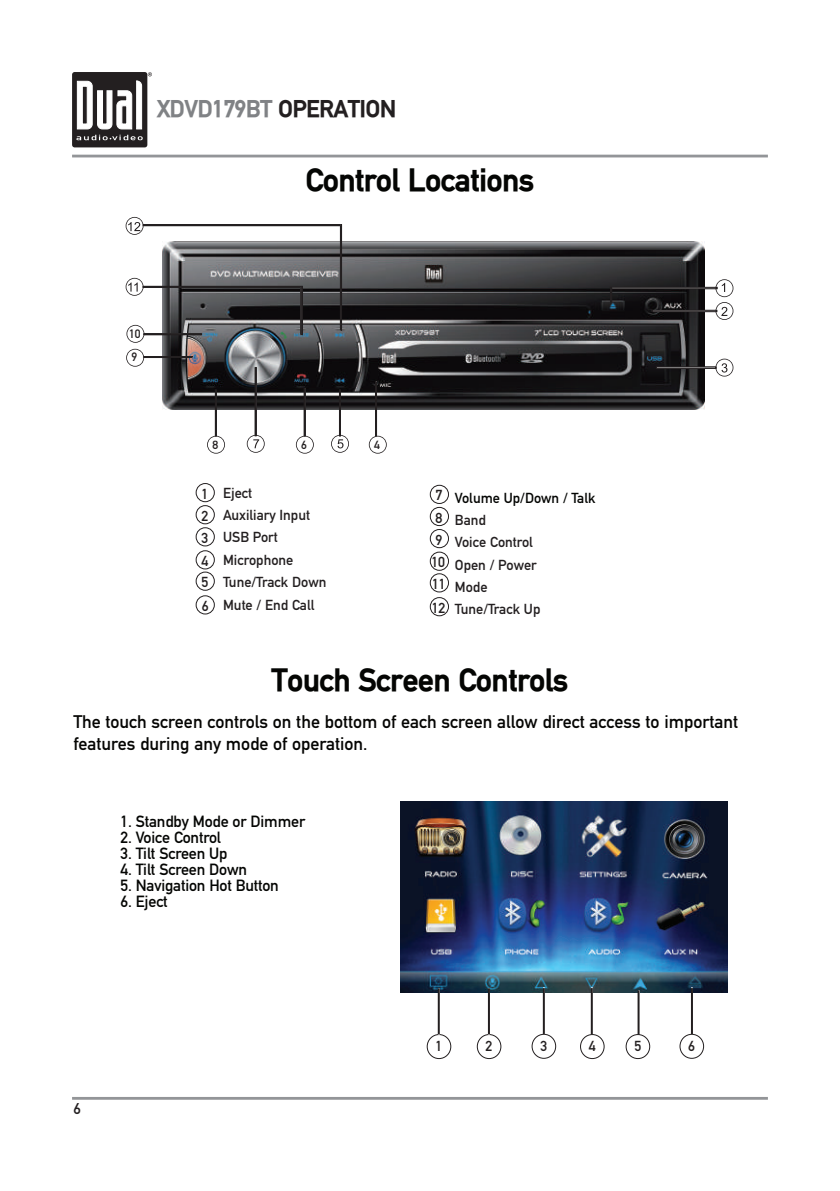
<style>
.page{position:relative;width:840px;height:1191px;background:#fff}
.page>*{position:absolute;margin:0;border:0;box-sizing:border-box;transform-origin:0 0}
.t1{font:700 31.2px "DIN Mittelschrift";color:#040503}
.t2{font:700 23.4px "DIN Mittelschrift";color:#808285}
.t3{font:18px/22px "DIN Mittelschrift";color:#050503}
.t4{font:16px "DIN Mittelschrift";letter-spacing:-.01em;color:#040503}
.t5{font:15.4px "DIN Mittelschrift";color:#231f20}
.t6{font:14.4px/22.4px "DIN Mittelschrift";color:#231f20}
.t7{font:14.4px "DIN Mittelschrift";color:#040503}
.t8{font:12px/23.8px "DIN Mittelschrift";color:#231f20}
.s1{color:#231f20}
</style>
<div class="page">
<div style="left:72px;top:72px;width:75px;height:75px;background:#231f20;border-radius:3px"></div>
<svg style="left:76px;top:72px;width:76px;height:68px"></svg>
<hr style="left:72px;top:155px;width:695px;height:2px;background:#939598">
<hr style="left:72px;top:1097px;width:695px;height:2px;background:#939598">
<div style="left:196px;top:483px;width:18px;height:19px;border:1px solid #231f20;border-radius:50%"></div>
<div style="left:196px;top:505px;width:18px;height:19px;border:1px solid #231f20;border-radius:50%"></div>
<div style="left:196px;top:527px;width:18px;height:19px;border:1px solid #231f20;border-radius:50%"></div>
<div style="left:429px;top:485px;width:19px;height:19px;border:1px solid #231f20;border-radius:50%"></div>
<div style="left:429px;top:507px;width:19px;height:19px;border:1px solid #231f20;border-radius:50%"></div>
<div style="left:429px;top:529px;width:19px;height:19px;border:1px solid #231f20;border-radius:50%"></div>
<div style="left:429px;top:552px;width:19px;height:18px;border:1px solid #231f20;border-radius:50%"></div>
<div style="left:196px;top:550px;width:18px;height:19px;border:1px solid #231f20;border-radius:50%"></div>
<div style="left:196px;top:572px;width:18px;height:18px;border:1px solid #231f20;border-radius:50%"></div>
<div style="left:429px;top:573px;width:19px;height:19px;border:1px solid #231f20;border-radius:50%"></div>
<div style="left:196px;top:595px;width:18px;height:19px;border:1px solid #231f20;border-radius:50%"></div>
<div style="left:429px;top:597px;width:19px;height:19px;border:1px solid #231f20;border-radius:50%"></div>
<img style="left:163px;top:241px;width:540px;height:169px">
<div style="left:144px;top:333px;width:57px;height:2px;border:1px solid #231f20"></div>
<div style="left:144px;top:334px;width:58px;height:1px;border:1px solid #231f20"></div>
<hr style="left:144px;top:357px;width:48px;height:1px;background:#fff">
<div style="left:144px;top:356px;width:48px;height:1px;border:1px solid #231f20"></div>
<div style="left:215px;top:390px;width:1px;height:46px;border:1px solid #231f20"></div>
<div style="left:255px;top:367px;width:1px;height:69px;border:1px solid #231f20"></div>
<div style="left:255px;top:368px;width:1px;height:68px;border:1px solid #231f20"></div>
<div style="left:304px;top:388px;width:1px;height:48px;border:1px solid #231f20"></div>
<div style="left:339px;top:390px;width:1px;height:46px;border:1px solid #231f20"></div>
<div style="left:375px;top:381px;width:1px;height:55px;border:1px solid #231f20"></div>
<div style="left:143px;top:286px;width:158px;height:1px;border:1px solid #231f20"></div>
<div style="left:300px;top:286px;width:2px;height:49px;border:1px solid #231f20"></div>
<hr style="left:300px;top:287px;width:1px;height:47px;background:#231f20">
<svg style="left:301px;top:286px;width:2px;height:49px"></svg>
<div style="left:143px;top:224px;width:198px;height:2px;border:1px solid #231f20"></div>
<svg style="left:340px;top:224px;width:2px;height:107px"></svg>
<svg style="left:609px;top:279px;width:124px;height:41px"></svg>
<svg style="left:655px;top:359px;width:78px;height:17px"></svg>
<svg style="left:331px;top:435px;width:18px;height:18px"></svg>
<svg style="left:247px;top:435px;width:17px;height:18px"></svg>
<svg style="left:125px;top:217px;width:18px;height:18px"></svg>
<svg style="left:125px;top:278px;width:18px;height:18px"></svg>
<svg style="left:126px;top:325px;width:18px;height:18px"></svg>
<svg style="left:126px;top:349px;width:18px;height:18px"></svg>
<svg style="left:207px;top:436px;width:18px;height:17px"></svg>
<svg style="left:296px;top:436px;width:17px;height:17px"></svg>
<svg style="left:368px;top:436px;width:18px;height:17px"></svg>
<img style="left:400px;top:801px;width:326px;height:191px">
<div style="left:426px;top:1034px;width:25px;height:25px;border:1px solid #231f20;border-radius:50%"></div>
<div style="left:476px;top:1034px;width:25px;height:25px;border:1px solid #231f20;border-radius:50%"></div>
<div style="left:580px;top:1034px;width:24px;height:25px;border:1px solid #231f20;border-radius:50%"></div>
<hr style="left:437px;top:988px;width:2px;height:46px;background:#231f20">
<hr style="left:487px;top:988px;width:2px;height:46px;background:#231f20">
<hr style="left:590px;top:987px;width:2px;height:47px;background:#fff">
<hr style="left:590px;top:988px;width:2px;height:46px;background:#231f20">
<hr style="left:637px;top:990px;width:2px;height:46px;background:#231f20">
<div style="left:625px;top:1034px;width:24px;height:25px;border:1px solid #231f20;border-radius:50%"></div>
<div style="left:531px;top:1034px;width:24px;height:24px;border:1px solid #231f20;border-radius:50%"></div>
<hr style="left:542px;top:987px;width:2px;height:47px;background:#fff">
<hr style="left:542px;top:988px;width:2px;height:46px;background:#231f20">
<div style="left:679px;top:1034px;width:24px;height:24px;border:1px solid #231f20;border-radius:50%"></div>
<hr style="left:690px;top:987px;width:2px;height:47px;background:#fff">
<hr style="left:690px;top:988px;width:2px;height:46px;background:#231f20">
<h2 class="t2" style="left:157px;top:98px;width:240px">XDVD179BT <span class="s1">OPERATION</span></h2>
<p class="t8" style="left:129px;top:321px;width:13px">10<br>9</p>
<h1 class="t1" style="left:305px;top:166px;width:230px">Control Locations</h1>
<p class="t8" style="left:212px;top:433px;width:7px">8</p>
<p class="t8" style="left:301px;top:433px;width:7px">6</p>
<p class="t8" style="left:374px;top:433px;width:7px">4</p>
<p class="t6" style="left:223px;top:481px;width:105px">Eject<br>Auxiliary Input<br>USB Port<br>Microphone<br>Tune/Track Down<br>Mute / End Call</p>
<p class="t6" style="left:201px;top:482px;width:8px;text-align:justify">1<br>2<br>3</p>
<p class="t7" style="left:454px;top:489px;width:142px">Volume Up/Down / Talk</p>
<p class="t6" style="left:435px;top:484px;width:8px;text-align:justify">7<br>8<br>9</p>
<p class="t6" style="left:454px;top:509px;width:87px">Band<br>Voice Control<br>Open / Power<br>Mode<br>Tune/Track Up</p>
<p class="t6" style="left:201px;top:550px;width:8px">4</p>
<p class="t6" style="left:431px;top:551px;width:15px">10</p>
<p class="t6" style="left:201px;top:571px;width:8px">5</p>
<p class="t6" style="left:432px;top:573px;width:15px">11</p>
<p class="t6" style="left:202px;top:595px;width:8px">6</p>
<p class="t6" style="left:431px;top:596px;width:15px">12</p>
<h1 class="t1" style="left:272px;top:666px;width:298px">Touch Screen Controls</h1>
<p class="t3" style="left:73px;top:710px;width:666px">The touch screen controls on the bottom of each screen allow direct access to important features during any mode of operation.</p>
<p class="t4" style="left:120px;top:812px;width:186px">1. Standby Mode or Dimmer</p>
<p class="t4" style="left:120px;top:828px;width:102px">2. Voice Control</p>
<p class="t4" style="left:120px;top:844px;width:108px">3. Tilt Screen Up</p>
<p class="t4" style="left:120px;top:860px;width:128px">4. Tilt Screen Down</p>
<p class="t4" style="left:120px;top:876px;width:160px">5. Navigation Hot Button</p>
<p class="t4" style="left:120px;top:892px;width:49px">6. Eject</p>
<p class="t5" style="left:73px;top:1100px;width:9px">6</p>
<p class="t6" style="left:435px;top:1034px;width:8px">1</p>
<p class="t6" style="left:485px;top:1034px;width:8px">2</p>
<p class="t6" style="left:540px;top:1034px;width:8px">3</p>
<p class="t6" style="left:588px;top:1034px;width:8px">4</p>
<p class="t6" style="left:634px;top:1034px;width:8px">5</p>
<p class="t6" style="left:688px;top:1034px;width:8px">6</p>
</div>
